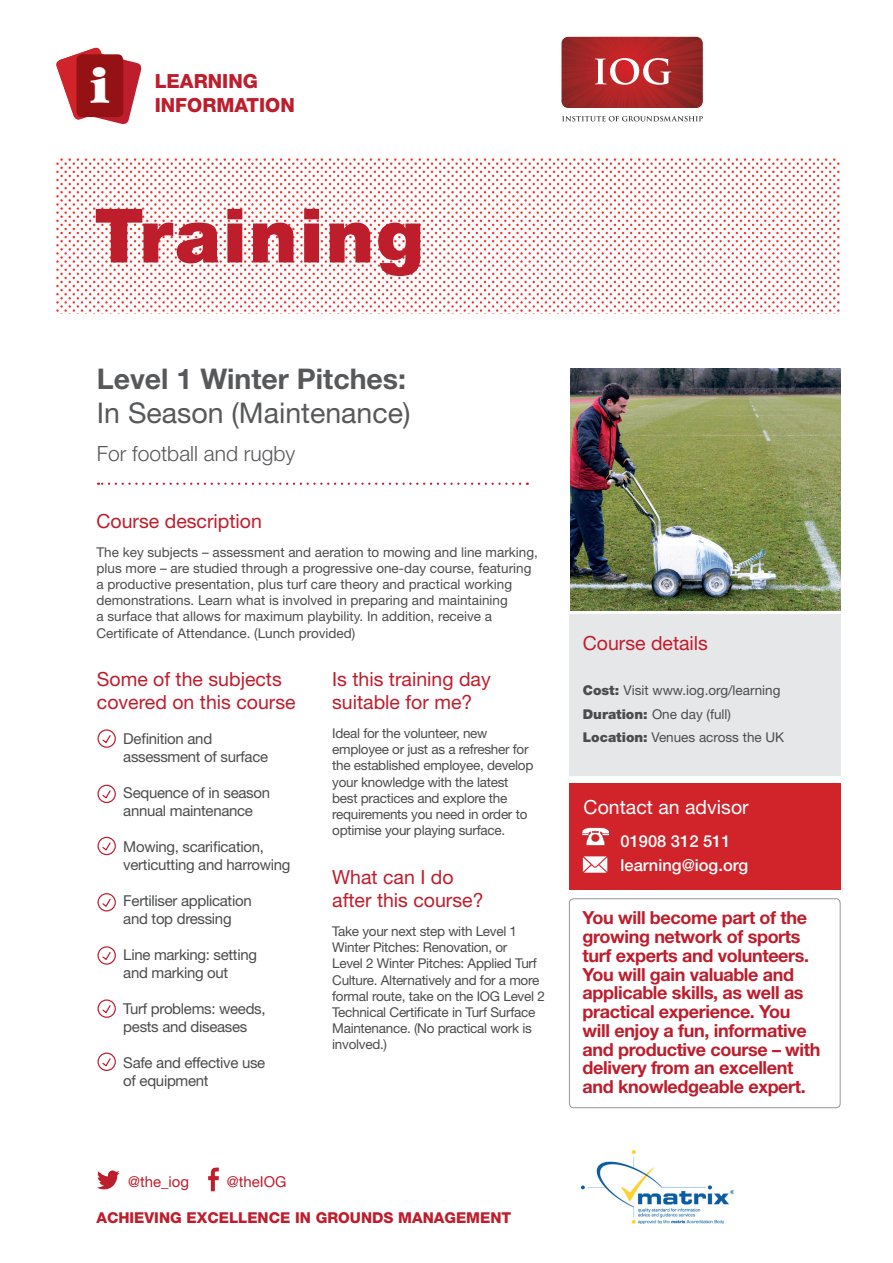
<style>
.page{position:relative;width:893px;height:1263px;background:#fff}
.page>*{position:absolute;margin:0;border:0;box-sizing:border-box;transform-origin:0 0}
.t1{font:900 75px "Helvetica Neue LT Std";letter-spacing:.03em;color:#be1d2c}
.t2{font:700 45px "Bambi";color:#fff}
.t3{font:28.5px "Helvetica Neue LT Std";color:#57585a}
.t4{font:700 28.5px "Helvetica Neue LT Std";color:#57585a}
.t5{font:300 21px "Helvetica Neue LT Std";color:#57585a}
.t6{font:19.5px/23.4px "Helvetica Neue LT Std";color:#be1d2c}
.t7{font:800 19.5px/23.4px "Helvetica Neue LT Std";color:#be1d2c}
.t8{font:19.5px "Helvetica Neue LT Std";color:#fff}
.t9{font:700 18px/18.8px "Helvetica Neue LT Std";letter-spacing:-.02em;color:#be1d2c}
.t10{font:500 16.5px/23.4px "Helvetica Neue LT Std";color:#fff}
.t11{font:15px/18px "Helvetica Neue LT Std";letter-spacing:-.02em;color:#4b4c4d}
.t12{font:800 15px "Helvetica Neue LT Std";color:#be1d2c}
.t13{font:15px "Helvetica Neue LT Std";color:#be1d2c}
.t14{font:13.5px/16.2px "Helvetica Neue LT Std";color:#4b4c4d}
.t15{font:13.5px/16.2px "Helvetica Neue LT Std";letter-spacing:-.02em;color:#4b4c4d}
.s1{font-weight:900}
</style>
<div class="page">
<svg style="left:98px;top:483px;width:422px;height:2px"></svg>
<svg style="left:562px;top:116px;width:141px;height:5px"></svg>
<svg style="left:561px;top:36px;width:142px;height:72px"></svg>
<svg style="left:56px;top:47px;width:86px;height:78px"></svg>
<div style="left:77px;top:54px;width:46px;height:63px;background:#941114;border-radius:6px"></div>
<img style="left:56px;top:158px;width:195px;height:156px">
<img style="left:251px;top:158px;width:195px;height:156px">
<img style="left:447px;top:158px;width:194px;height:156px">
<img style="left:642px;top:158px;width:198px;height:156px">
<div style="left:569px;top:783px;width:272px;height:107px;background:#d1232a"></div>
<svg style="left:583px;top:856px;width:24px;height:17px"></svg>
<img style="left:570px;top:369px;width:271px;height:241px">
<div style="left:569px;top:615px;width:272px;height:161px;background:#e6e7e9"></div>
<img style="left:583px;top:827px;width:26px;height:19px">
<div style="left:97px;top:729px;width:19px;height:19px;border:1px solid #be1d2c;border-radius:50%"></div>
<svg style="left:102px;top:735px;width:9px;height:8px"></svg>
<div style="left:97px;top:785px;width:19px;height:18px;border:1px solid #be1d2c;border-radius:50%"></div>
<svg style="left:101px;top:790px;width:10px;height:10px"></svg>
<div style="left:97px;top:837px;width:19px;height:18px;border:1px solid #be1d2c;border-radius:50%"></div>
<svg style="left:101px;top:842px;width:10px;height:10px"></svg>
<div style="left:97px;top:893px;width:19px;height:18px;border:1px solid #be1d2c;border-radius:50%"></div>
<svg style="left:102px;top:898px;width:9px;height:9px"></svg>
<div style="left:97px;top:946px;width:19px;height:19px;border:1px solid #be1d2c;border-radius:50%"></div>
<svg style="left:102px;top:952px;width:9px;height:8px"></svg>
<div style="left:97px;top:999px;width:19px;height:19px;border:1px solid #be1d2c;border-radius:50%"></div>
<svg style="left:102px;top:1005px;width:9px;height:8px"></svg>
<div style="left:97px;top:1052px;width:19px;height:19px;border:1px solid #be1d2c;border-radius:50%"></div>
<svg style="left:102px;top:1058px;width:9px;height:9px"></svg>
<div style="left:569px;top:898px;width:271px;height:210px;border:1px solid #939598;border-radius:4px"></div>
<svg style="left:208px;top:1167px;width:11px;height:24px"></svg>
<svg style="left:97px;top:1170px;width:22px;height:20px"></svg>
<img style="left:582px;top:1150px;width:151px;height:73px">
<h2 class="t2" style="left:91px;top:67px;width:19px">i</h2>
<h3 class="t7" style="left:155px;top:70px;width:142px">LEARNING<br>INFORMATION</h3>
<h1 class="t1" style="left:94px;top:191px;width:331px">Training</h1>
<h3 class="t4" style="left:97px;top:361px;width:311px">Level 1 Winter Pitches:</h3>
<h3 class="t3" style="left:97px;top:396px;width:315px">In Season (Maintenance)</h3>
<h3 class="t5" style="left:97px;top:441px;width:200px">For football and rugby</h3>
<h3 class="t6" style="left:97px;top:509px;width:167px">Course description</h3>
<p class="t14" style="left:97px;top:543px;width:443px">The key subjects – assessment and aeration to mowing and line marking, plus more – are studied through a progressive one-day course, featuring a productive presentation, plus turf care theory and practical working demonstrations. Learn what is involved in preparing and maintaining<br>a surface that allows for maximum playbility. In addition, receive a Certificate of Attendance. (Lunch provided)</p>
<h3 class="t6" style="left:97px;top:667px;width:200px">Some of the subjects covered on this course</h3>
<p class="t11" style="left:123px;top:730px;width:146px">Definition and assessment of surface</p>
<p class="t11" style="left:123px;top:784px;width:148px">Sequence of in season annual maintenance</p>
<p class="t11" style="left:123px;top:838px;width:169px">Mowing, scarification, verticutting and harrowing</p>
<p class="t11" style="left:123px;top:892px;width:130px">Fertiliser application and top dressing</p>
<p class="t11" style="left:123px;top:946px;width:135px">Line marking: setting and marking out</p>
<p class="t11" style="left:123px;top:1000px;width:144px">Turf problems: weeds, pests and diseases</p>
<p class="t11" style="left:123px;top:1054px;width:144px">Safe and effective use of equipment</p>
<h3 class="t6" style="left:332px;top:667px;width:160px">Is this training day suitable for me?</h3>
<p class="t15" style="left:332px;top:725px;width:203px">Ideal for the volunteer, new employee or just as a refresher for the established employee, develop your knowledge with the latest best practices and explore the requirements you need in order to optimise your playing surface.</p>
<h3 class="t6" style="left:332px;top:865px;width:153px">What can I do after this course?</h3>
<p class="t15" style="left:332px;top:923px;width:214px">Take your next step with Level 1<br>Winter Pitches: Renovation, or<br>Level 2 Winter Pitches: Applied Turf<br>Culture. Alternatively and for a more formal route, take on the IOG Level 2<br>Technical Certificate in Turf Surface<br>Maintenance. (No practical work is involved.)</p>
<p class="t13" style="left:128px;top:1173px;width:63px">@the_iog</p>
<p class="t13" style="left:227px;top:1173px;width:61px">@theIOG</p>
<p class="t12" style="left:97px;top:1208px;width:416px">ACHIEVING EXCELLENCE IN GROUNDS MANAGEMENT</p>
<h3 class="t6" style="left:583px;top:631px;width:127px">Course details</h3>
<p class="t14" style="left:583px;top:679px;width:203px;line-height:23.4px"><span class="s1">Cost:</span> Visit www.iog.org/learning<br><span class="s1">Duration:</span> One day (full)<br><span class="s1">Location:</span> Venues across the UK</p>
<h3 class="t8" style="left:584px;top:795px;width:167px">Contact an advisor</h3>
<p class="t10" style="left:620px;top:830px;width:129px">01908 312 511 learning@iog.org</p>
<p class="t9" style="left:583px;top:908px;width:239px">You will become part of the growing network of sports turf experts and volunteers.<br>You will gain valuable and applicable skills, as well as practical experience. You will enjoy a fun, informative and productive course – with delivery from an excellent and knowledgeable expert.</p>
</div>
